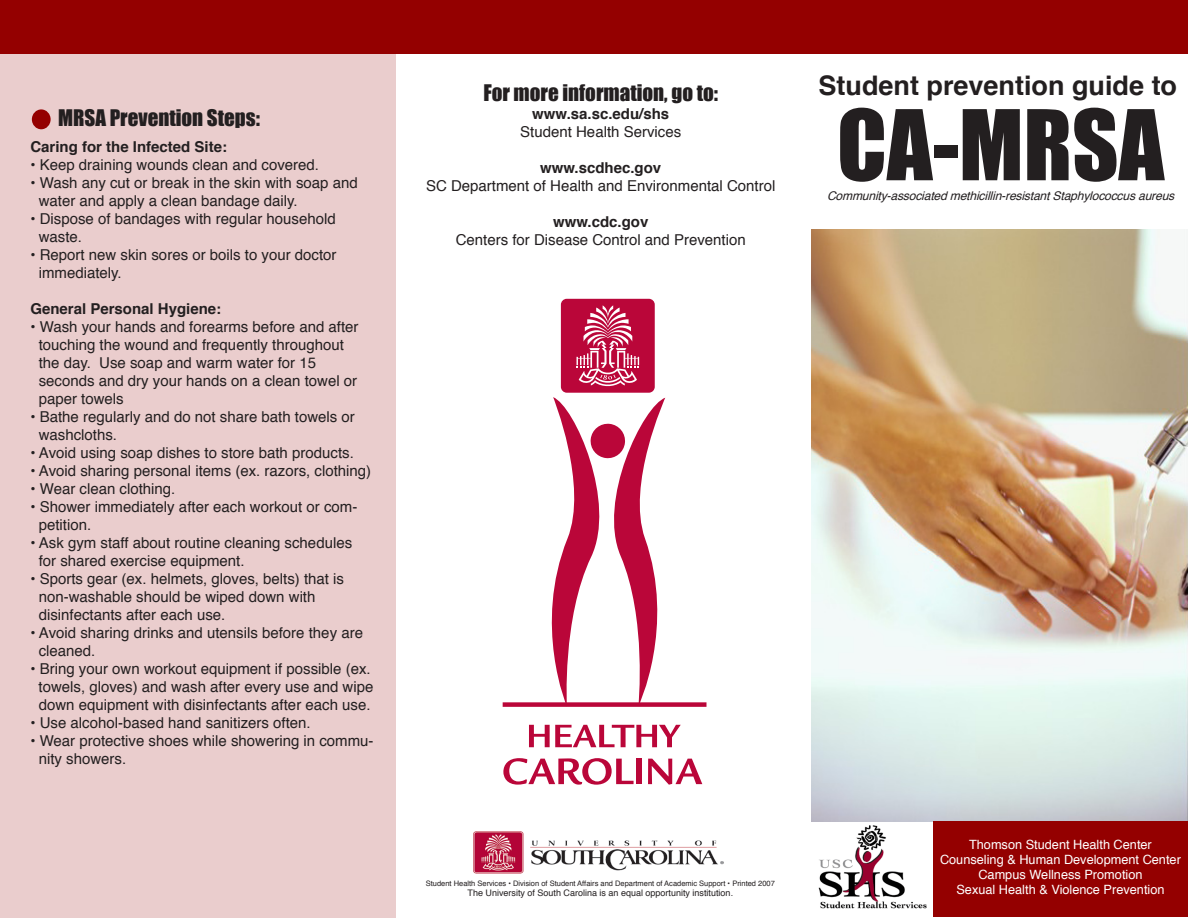
<style>
.page{position:relative;width:1188px;height:918px;background:#fff}
.page>*{position:absolute;margin:0;border:0;box-sizing:border-box;transform-origin:0 0}
.t1{font:90px "Impact";color:#231f20}
.t2{font:700 27px "Helvetica";color:#231f20}
.t3{font:21px "Impact";color:#231f20}
.t4{font:15px/18px "Helvetica";color:#231f20}
.t5{font:700 15px "Helvetica";color:#231f20}
.t6{font:12.75px "Helvetica";color:#fff}
.t7{font:italic 12px "Helvetica";color:#231f20}
.t8{font:9px "Helvetica";color:#231f20}
.t9{font:7.5px "Helvetica";color:#231f20}
</style>
<div class="page">
<img style="left:811px;top:230px;width:377px;height:592px">
<img style="left:818px;top:825px;width:109px;height:84px">
<div style="left:0;top:0;width:1188px;height:54px;background:#940000"></div>
<div style="left:934px;top:821px;width:254px;height:96px;background:#940000"></div>
<img style="left:473px;top:831px;width:251px;height:43px">
<svg style="left:529px;top:725px;width:152px;height:22px"></svg>
<svg style="left:503px;top:758px;width:131px;height:27px"></svg>
<div style="left:636px;top:759px;width:6px;height:25px;background:#ba0639"></div>
<svg style="left:648px;top:759px;width:54px;height:26px"></svg>
<div style="left:503px;top:702px;width:203px;height:5px;background:#ba0639"></div>
<div style="left:561px;top:299px;width:94px;height:94px;background:#ba063a;border-radius:6px"></div>
<svg style="left:577px;top:305px;width:62px;height:81px"></svg>
<svg style="left:533px;top:397px;width:143px;height:310px"></svg>
<div style="left:0;top:54px;width:396px;height:864px;background:#eacdcd"></div>
<div style="left:32px;top:109px;width:19px;height:20px;background:#940000;border-radius:50%"></div>
<p class="t3" style="left:58px;top:105px;width:203px">MRSA Prevention Steps:</p>
<p class="t5" style="left:30px;top:133px;width:198px">Caring for the Infected Site:</p>
<p class="t4" style="left:30px;top:155px;width:290px">• Keep draining wounds clean and covered.</p>
<p class="t4" style="left:39px;top:173px;width:321px;text-indent:-8px">• Wash any cut or break in the skin with soap and water and apply a clean bandage daily.</p>
<p class="t4" style="left:39px;top:209px;width:299px;text-indent:-8px">• Dispose of bandages with regular household waste.</p>
<p class="t4" style="left:39px;top:245px;width:299px;text-indent:-8px">• Report new skin sores or boils to your doctor immediately.</p>
<p class="t5" style="left:30px;top:295px;width:192px">General Personal Hygiene:</p>
<p class="t4" style="left:39px;top:317px;width:321px;text-indent:-8px">• Wash your hands and forearms before and after touching the wound and frequently throughout the day. Use soap and warm water for 15 seconds and dry your hands on a clean towel or paper towels</p>
<p class="t4" style="left:39px;top:407px;width:318px;text-indent:-8px">• Bathe regularly and do not share bath towels or washcloths.</p>
<p class="t4" style="left:30px;top:443px;width:325px">• Avoid using soap dishes to store bath products.</p>
<p class="t4" style="left:30px;top:461px;width:342px">• Avoid sharing personal items (ex. razors, clothing)</p>
<p class="t4" style="left:30px;top:479px;width:147px">• Wear clean clothing.</p>
<p class="t4" style="left:39px;top:497px;width:320px;text-indent:-8px">• Shower immediately after each workout or com&shy;petition.</p>
<p class="t4" style="left:39px;top:533px;width:315px;text-indent:-8px">• Ask gym staff about routine cleaning schedules for shared exercise equipment.</p>
<p class="t4" style="left:39px;top:569px;width:307px;text-indent:-8px">• Sports gear (ex. helmets, gloves, belts) that is non-washable should be wiped down with disinfectants after each use.</p>
<p class="t4" style="left:39px;top:623px;width:326px;text-indent:-8px">• Avoid sharing drinks and utensils before they are cleaned.</p>
<p class="t4" style="left:30px;top:659px;width:345px;text-align:center">• Bring your own workout equipment if possible (ex. towels, gloves) and wash after every use and wipe down equipment with disinfectants after each use.</p>
<p class="t4" style="left:30px;top:713px;width:282px">• Use alcohol-based hand sanitizers often.</p>
<p class="t4" style="left:39px;top:731px;width:336px;text-indent:-8px">• Wear protective shoes while showering in commu&shy;nity showers.</p>
<p class="t3" style="left:483px;top:80px;width:236px">For more information, go to:</p>
<p class="t5" style="left:532px;top:101px;width:139px">www.sa.sc.edu/shs</p>
<p class="t4" style="left:520px;top:123px;width:162px">Student Health Services</p>
<p class="t5" style="left:540px;top:155px;width:123px">www.scdhec.gov</p>
<p class="t4" style="left:426px;top:177px;width:351px">SC Department of Health and Environmental Control</p>
<p class="t5" style="left:553px;top:209px;width:97px">www.cdc.gov</p>
<p class="t4" style="left:456px;top:231px;width:292px">Centers for Disease Control and Prevention</p>
<p class="t2" style="left:819px;top:62px;width:360px">Student prevention guide to</p>
<p class="t1" style="left:837px;top:89px;width:329px">CA-MRSA</p>
<p class="t7" style="left:827px;top:186px;width:354px">Community-associatedmethicillin-resistantStaphylococcusaureus</p>
<p class="t9" style="left:426px;top:876px;width:351px">Student Health Services • Division of Student Affairs and Department of Academic Support • Printed 2007</p>
<p class="t8" style="left:468px;top:885px;width:267px">The University of South Carolina is an equal opportunity institution.</p>
<p class="t6" style="left:969px;top:834px;width:184px">Thomson Student Health Center</p>
<p class="t6" style="left:940px;top:849px;width:242px">Counseling &amp; Human Development Center</p>
<p class="t6" style="left:978px;top:864px;width:166px">Campus Wellness Promotion</p>
<p class="t6" style="left:956px;top:879px;width:210px">Sexual Health &amp; Violence Prevention</p>
</div>
